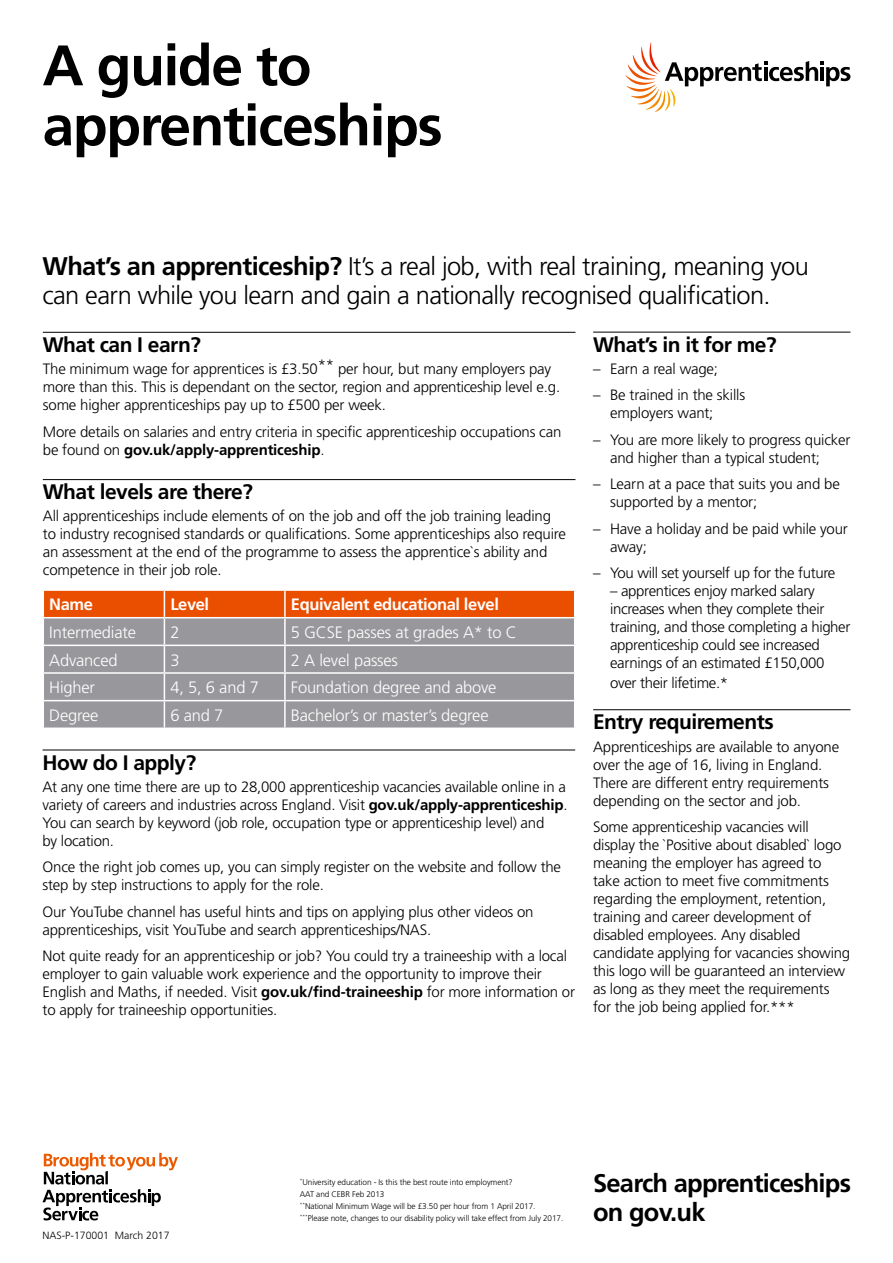
<style>
.page{position:relative;width:893px;height:1263px;background:#fff}
.page>*{position:absolute;margin:0;border:0;box-sizing:border-box;transform-origin:0 0}
.t1{font:700 57px/60px "Frutiger";letter-spacing:-.025em;color:#000}
.t2{font:300 25.5px/28.5px "Frutiger";letter-spacing:-.025em;color:#000}
.t3{font:700 25.5px/28.5px "Frutiger";letter-spacing:-.03em;color:#000}
.t4{font:700 21px "Frutiger";letter-spacing:-.025em;color:#000}
.t5{font:300 16.5px "Frutiger";letter-spacing:-.01em;color:#fff}
.t6{font:700 16.5px "Frutiger";letter-spacing:-.025em;color:#fff}
.t7{font:300 15px/18px "Frutiger";letter-spacing:-.01em;color:#000}
.t8{font:300 10.5px "Frutiger";color:#000}
.t9{font:300 8.25px/12px "Frutiger";letter-spacing:-.01em;color:#000}
.s1{font-weight:700}
</style>
<div class="page">
<hr style="left:593px;top:332px;width:257px;height:1px;background:#000">
<hr style="left:593px;top:709px;width:257px;height:1px;background:#000">
<svg style="left:625px;top:43px;width:225px;height:69px"></svg>
<hr style="left:820px;top:67px;width:4px;height:14px;background:#000">
<hr style="left:43px;top:479px;width:532px;height:1px;background:#000">
<hr style="left:43px;top:332px;width:532px;height:1px;background:#000">
<svg style="left:43px;top:1153px;width:135px;height:67px"></svg>
<svg style="left:43px;top:590px;width:532px;height:137px;background:#ad9084"></svg>
<hr style="left:43px;top:750px;width:532px;height:1px;background:#000">
<h1 class="t1" style="left:43px;top:36px;width:402px">A guide to apprenticeships</h1>
<h2 class="t2" style="left:43px;top:252px;width:768px"><span class="s1">What’s an apprenticeship?</span> It’s a real job, with real training, meaning you can earn while you learn and gain a nationally recognised qualification.</h2>
<h3 class="t4" style="left:593px;top:332px;width:185px">What’s in it for me?</h3>
<p class="t7" style="left:593px;top:360px;width:126px">– Earn a real wage;</p>
<p class="t7" style="left:610px;top:386px;width:137px;text-indent:-17px">– Be trained in the skills employers want;</p>
<p class="t7" style="left:610px;top:431px;width:242px;text-indent:-17px">– You are more likely to progress quicker and higher than a typical student;</p>
<p class="t7" style="left:610px;top:475px;width:231px;text-indent:-17px">– Learn at a pace that suits you and be supported by a mentor;</p>
<p class="t7" style="left:610px;top:520px;width:239px;text-indent:-17px">– Have a holiday and be paid while your away;</p>
<p class="t7" style="left:593px;top:564px;width:244px">– You will set yourself up for the future</p>
<p class="t7" style="left:610px;top:582px;width:242px">– apprentices enjoy marked salary increases when they complete their training, and those completing a higher apprenticeship could see increased earnings of an estimated £150,000</p>
<p class="t7" style="left:610px;top:674px;width:120px">over their lifetime.*</p>
<h3 class="t4" style="left:593px;top:710px;width:182px">Entry requirements</h3>
<p class="t7" style="left:593px;top:737px;width:247px">Apprenticeships are available to anyone over the age of 16, living in England.<br>There are different entry requirements depending on the sector and job.</p>
<p class="t7" style="left:593px;top:818px;width:259px">Some apprenticeship vacancies will display the `Positive about disabled` logo meaning the employer has agreed to take action to meet five commitments regarding the employment, retention, training and career development of disabled employees. Any disabled candidate applying for vacancies showing this logo will be guaranteed an interview as long as they meet the requirements for the job being applied for.***</p>
<h3 class="t4" style="left:43px;top:332px;width:160px">What can I earn?</h3>
<p class="t7" style="left:43px;top:360px;width:519px">The minimum wage for apprentices is £3.50** per hour, but many employers pay more than this. This is dependant on the sector, region and apprenticeship level e.g. some higher apprenticeships pay up to £500 per week.</p>
<p class="t7" style="left:43px;top:422px;width:520px">More details on salaries and entry criteria in specific apprenticeship occupations can be found on <span class="s1">gov.uk/apply-apprenticeship</span>.</p>
<h3 class="t4" style="left:43px;top:479px;width:211px">What levels are there?</h3>
<p class="t7" style="left:43px;top:507px;width:524px">All apprenticeships include elements of on the job and off the job training leading to industry recognised standards or qualifications. Some apprenticeships also require an assessment at the end of the programme to assess the apprentice`s ability and competence in their job role.</p>
<p class="t6" style="left:49px;top:595px;width:45px">Name</p>
<p class="t6" style="left:170px;top:595px;width:40px">Level</p>
<p class="t6" style="left:291px;top:595px;width:210px">Equivalent educational level</p>
<p class="t5" style="left:49px;top:623px;width:88px">Intermediate</p>
<p class="t5" style="left:170px;top:623px;width:11px">2</p>
<p class="t5" style="left:291px;top:623px;width:228px">5 GCSE passes at grades A* to C</p>
<p class="t5" style="left:49px;top:651px;width:70px">Advanced</p>
<p class="t5" style="left:170px;top:651px;width:11px">3</p>
<p class="t5" style="left:291px;top:651px;width:109px">2 A level passes</p>
<p class="t5" style="left:49px;top:678px;width:47px">Higher</p>
<p class="t5" style="left:170px;top:678px;width:90px">4, 5, 6 and 7</p>
<p class="t5" style="left:291px;top:678px;width:207px">Foundation degree and above</p>
<p class="t5" style="left:49px;top:706px;width:51px">Degree</p>
<p class="t5" style="left:170px;top:706px;width:54px">6 and 7</p>
<p class="t5" style="left:291px;top:706px;width:199px">Bachelor’s or master’s degree</p>
<h3 class="t4" style="left:43px;top:750px;width:155px">How do I apply?</h3>
<p class="t7" style="left:43px;top:777px;width:526px">At any one time there are up to 28,000 apprenticeship vacancies available online in a variety of careers and industries across England. Visit <span class="s1">gov.uk/apply-apprenticeship</span>.<br>You can search by keyword (job role, occupation type or apprenticeship level) and<br>by location.</p>
<p class="t7" style="left:43px;top:858px;width:520px">Once the right job comes up, you can simply register on the website and follow the step by step instructions to apply for the role.</p>
<p class="t7" style="left:43px;top:902px;width:492px">Our YouTube channel has useful hints and tips on applying plus other videos on apprenticeships, visit YouTube and search apprenticeships/NAS.</p>
<p class="t7" style="left:43px;top:947px;width:534px">Not quite ready for an apprenticeship or job? You could try a traineeship with a local employer to gain valuable work experience and the opportunity to improve their English and Maths, if needed. Visit <span class="s1">gov.uk/find-traineeship</span> for more information or to apply for traineeship opportunities.</p>
<p class="t8" style="left:43px;top:1230px;width:129px">NAS-P-170001 March 2017</p>
<p class="t9" style="left:300px;top:1176px;width:265px"><sup>*</sup>University education - Is this the best route into employment?<br>AAT and CEBR Feb 2013<br><sup>**</sup>National Minimum Wage will be £3.50 per hour from 1 April 2017. <sup>***</sup>Please note, changes to our disability policy will take effect from July 2017.</p>
<h2 class="t3" style="left:593px;top:1169px;width:259px">Search apprenticeships on gov.uk</h2>
</div>
